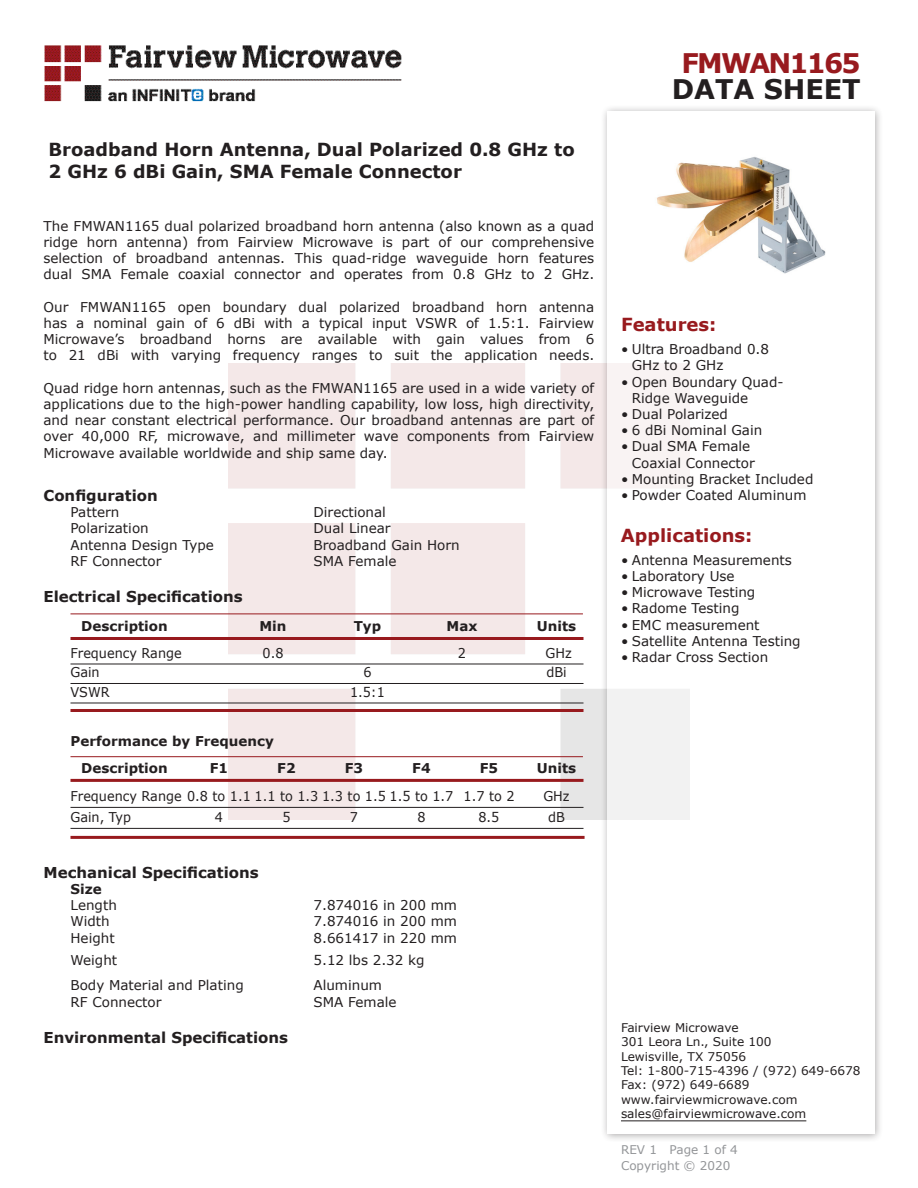
<style>
.page{position:relative;width:918px;height:1188px;background:#fff}
.page>*{position:absolute;margin:0;border:0;box-sizing:border-box;transform-origin:0 0}
.FM{font:700 27px "Verdana";letter-spacing:-.07em;color:#981a1e}
.t1{font:700 27px "Verdana";color:#231f20}
.Web_Description_Para{font:700 18px/21.6px "Verdana";color:#231f20}
.Applications_Header{font:700 18px "Verdana";color:#981a1e}
.Head1{font:700 15px "Verdana";color:#231f20}
.MarketingDescription{font:13.5px/16.2px "Verdana";color:#231f20;text-align:justify}
.Specs_Para{font:13.5px "Verdana";color:#231f20}
.Table_Body_Frequency{font:13.5px "Verdana";color:#231f20;scale:.95 1}
.Table-Body{font:13.5px "Verdana";color:#231f20;scale:.95 1}
.Table_Header_Frequen{font:700 13.5px "Verdana";color:#231f20}
.Table-Header{font:700 13.5px "Verdana";color:#231f20}
.Head2{font:700 13.5px "Verdana";color:#231f20}
.Head2_after_Head1{font:700 13.5px "Verdana";color:#231f20}
.FM_Info{font:12px "Verdana";color:#231f20}
.REV_Info{font:12px "Verdana";color:#939598}
</style>
<div class="page">
<img style="left:228px;top:364px;width:372px;height:456px">
<img style="left:44px;top:45px;width:358px;height:57px">
<hr style="left:70px;top:614px;width:513px;height:1px;background:#981a1e">
<hr style="left:70px;top:637px;width:514px;height:3px;background:#981a1e">
<hr style="left:70px;top:664px;width:514px;height:1px;background:#231f20">
<hr style="left:70px;top:683px;width:514px;height:1px;background:#231f20">
<hr style="left:70px;top:703px;width:514px;height:1px;background:#231f20">
<hr style="left:70px;top:709px;width:514px;height:3px;background:#981a1e">
<hr style="left:70px;top:756px;width:513px;height:1px;background:#981a1e">
<hr style="left:70px;top:779px;width:514px;height:3px;background:#981a1e">
<hr style="left:70px;top:807px;width:514px;height:1px;background:#231f20">
<hr style="left:70px;top:828px;width:514px;height:1px;background:#231f20">
<hr style="left:70px;top:836px;width:515px;height:3px;background:#981a1e">
<div style="left:600px;top:104px;width:284px;height:1039px;background:#231f20;opacity:.75"></div>
<div style="left:608px;top:111px;width:267px;height:1023px;background:#fff"></div>
<hr style="left:621px;top:1120px;width:185px;height:1px;background:#231f20">
<img style="left:656px;top:157px;width:170px;height:117px">
<p class="Web_Description_Para" style="left:49px;top:139px;width:528px">Broadband Horn Antenna, Dual Polarized 0.8 GHz to<br>2 GHz 6 dBi Gain, SMA Female Connector</p>
<p class="MarketingDescription" style="left:44px;top:217px;width:552px">The FMWAN1165 dual polarized broadband horn antenna (also known as a quad ridge horn antenna) from Fairview Microwave is part of our comprehensive selection of broadband antennas. This quad-ridge waveguide horn features dual SMA Female coaxial connector and operates from 0.8 GHz to 2 GHz.</p>
<p class="MarketingDescription" style="left:44px;top:298px;width:552px">Our FMWAN1165 open boundary dual polarized broadband horn antenna has a nominal gain of 6 dBi with a typical input VSWR of 1.5:1. Fairview Microwave’s broadband horns are available with gain values from 6 to 21 dBi with varying frequency ranges to suit the application needs.</p>
<p class="MarketingDescription" style="left:44px;top:379px;width:552px">Quad ridge horn antennas, such as the FMWAN1165 are used in a wide variety of applications due to the high-power handling capability, low loss, high directivity, and near constant electrical performance. Our broadband antennas are part of over 40,000 RF, microwave, and millimeter wave components from Fairview Microwave available worldwide and ship same day.</p>
<p class="Head1" style="left:44px;top:485px;width:116px">Configuration</p>
<p class="Specs_Para" style="left:70px;top:503px;width:50px">Pattern</p>
<p class="Specs_Para" style="left:314px;top:503px;width:74px">Directional</p>
<p class="Specs_Para" style="left:70px;top:519px;width:80px">Polarization</p>
<p class="Specs_Para" style="left:314px;top:519px;width:79px">Dual Linear</p>
<p class="Specs_Para" style="left:70px;top:536px;width:145px">Antenna Design Type</p>
<p class="Specs_Para" style="left:314px;top:536px;width:148px">Broadband Gain Horn</p>
<p class="Specs_Para" style="left:70px;top:552px;width:92px">RF Connector</p>
<p class="Specs_Para" style="left:314px;top:552px;width:85px">SMA Female</p>
<p class="Head1" style="left:44px;top:586px;width:201px">Electrical Specifications</p>
<p class="Table-Header" style="left:81px;top:617px;width:88px">Description</p>
<p class="Table-Header" style="left:259px;top:617px;width:29px">Min</p>
<p class="Table-Header" style="left:354px;top:617px;width:29px">Typ</p>
<p class="Table-Header" style="left:447px;top:617px;width:32px">Max</p>
<p class="Table-Header" style="left:537px;top:617px;width:41px">Units</p>
<p class="Table-Body" style="left:70px;top:644px;width:119px">Frequency Range</p>
<p class="Table-Body" style="left:263px;top:644px;width:24px">0.8</p>
<p class="Table-Body" style="left:458px;top:644px;width:10px">2</p>
<p class="Table-Body" style="left:546px;top:644px;width:29px">GHz</p>
<p class="Table-Body" style="left:70px;top:663px;width:32px">Gain</p>
<p class="Table-Body" style="left:363px;top:663px;width:10px">6</p>
<p class="Table-Body" style="left:546px;top:663px;width:23px">dBi</p>
<p class="Table-Body" style="left:70px;top:683px;width:43px">VSWR</p>
<p class="Table-Body" style="left:350px;top:683px;width:38px">1.5:1</p>
<p class="Head2" style="left:70px;top:732px;width:205px">Performance by Frequency</p>
<p class="Table_Header_Frequen" style="left:81px;top:758px;width:88px">Description</p>
<p class="Table_Header_Frequen" style="left:210px;top:758px;width:20px">F1</p>
<p class="Table_Header_Frequen" style="left:277px;top:758px;width:20px">F2</p>
<p class="Table_Header_Frequen" style="left:345px;top:758px;width:20px">F3</p>
<p class="Table_Header_Frequen" style="left:412px;top:758px;width:20px">F4</p>
<p class="Table_Header_Frequen" style="left:480px;top:758px;width:20px">F5</p>
<p class="Table_Header_Frequen" style="left:537px;top:758px;width:41px">Units</p>
<p class="Table_Body_Frequency" style="left:70px;top:787px;width:469px">Frequency Range 0.8 to 1.1 1.1 to 1.3 1.3 to 1.5 1.5 to 1.7 1.7 to 2</p>
<p class="Table_Body_Frequency" style="left:543px;top:787px;width:29px">GHz</p>
<p class="Table_Body_Frequency" style="left:70px;top:808px;width:65px">Gain, Typ</p>
<p class="Table_Body_Frequency" style="left:215px;top:808px;width:10px">4</p>
<p class="Table_Body_Frequency" style="left:282px;top:808px;width:10px">5</p>
<p class="Table_Body_Frequency" style="left:350px;top:808px;width:10px">7</p>
<p class="Table_Body_Frequency" style="left:417px;top:808px;width:10px">8</p>
<p class="Table_Body_Frequency" style="left:479px;top:808px;width:24px">8.5</p>
<p class="Table_Body_Frequency" style="left:548px;top:808px;width:19px">dB</p>
<p class="Head1" style="left:44px;top:862px;width:217px">Mechanical Specifications</p>
<p class="Head2_after_Head1" style="left:70px;top:880px;width:33px">Size</p>
<p class="Specs_Para" style="left:70px;top:896px;width:48px">Length</p>
<p class="Specs_Para" style="left:314px;top:896px;width:145px">7.874016 in 200 mm</p>
<p class="Specs_Para" style="left:70px;top:912px;width:41px">Width</p>
<p class="Specs_Para" style="left:314px;top:912px;width:145px">7.874016 in 200 mm</p>
<p class="Specs_Para" style="left:70px;top:929px;width:46px">Height</p>
<p class="Specs_Para" style="left:314px;top:929px;width:145px">8.661417 in 220 mm</p>
<p class="Specs_Para" style="left:70px;top:951px;width:48px">Weight</p>
<p class="Specs_Para" style="left:314px;top:951px;width:113px">5.12 lbs 2.32 kg</p>
<p class="Specs_Para" style="left:70px;top:976px;width:175px">Body Material and Plating</p>
<p class="Specs_Para" style="left:314px;top:976px;width:70px">Aluminum</p>
<p class="Specs_Para" style="left:70px;top:992px;width:92px">RF Connector</p>
<p class="Specs_Para" style="left:314px;top:992px;width:85px">SMA Female</p>
<p class="Head1" style="left:44px;top:1027px;width:246px">Environmental Specifications</p>
<p class="FM" style="left:682px;top:44px;width:181px">FMWAN1165</p>
<p class="t1" style="left:672px;top:70px;width:191px">DATA SHEET</p>
<p class="Applications_Header" style="left:621px;top:312px;width:97px">Features:</p>
<p class="MarketingDescription" style="left:632px;top:341px;width:139px;text-indent:-11px">• Ultra Broadband 0.8<br>GHz to 2 GHz</p>
<p class="MarketingDescription" style="left:632px;top:373px;width:153px;text-indent:-11px">• Open Boundary Quad-<br>Ridge Waveguide</p>
<p class="MarketingDescription" style="left:621px;top:406px;width:109px">• Dual Polarized</p>
<p class="MarketingDescription" style="left:621px;top:422px;width:143px">• 6 dBi Nominal Gain</p>
<p class="MarketingDescription" style="left:632px;top:438px;width:125px;text-indent:-11px">• Dual SMA Female<br>Coaxial Connector</p>
<p class="MarketingDescription" style="left:621px;top:471px;width:194px">• Mounting Bracket Included</p>
<p class="MarketingDescription" style="left:621px;top:487px;width:187px">• Powder Coated Aluminum</p>
<p class="Applications_Header" style="left:621px;top:523px;width:133px">Applications:</p>
<p class="MarketingDescription" style="left:621px;top:552px;width:172px">• Antenna Measurements</p>
<p class="MarketingDescription" style="left:621px;top:568px;width:115px">• Laboratory Use</p>
<p class="MarketingDescription" style="left:621px;top:584px;width:136px">• Microwave Testing</p>
<p class="MarketingDescription" style="left:621px;top:600px;width:120px">• Radome Testing</p>
<p class="MarketingDescription" style="left:621px;top:616px;width:140px">• EMC measurement</p>
<p class="MarketingDescription" style="left:621px;top:633px;width:181px">• Satellite Antenna Testing</p>
<p class="MarketingDescription" style="left:621px;top:649px;width:149px">• Radar Cross Section</p>
<p class="FM_Info" style="left:621px;top:1019px;width:119px">Fairview Microwave</p>
<p class="FM_Info" style="left:621px;top:1034px;width:152px">301 Leora Ln., Suite 100</p>
<p class="FM_Info" style="left:621px;top:1048px;width:127px">Lewisville, TX 75056</p>
<p class="FM_Info" style="left:621px;top:1062px;width:241px">Tel: 1-800-715-4396 / (972) 649-6678</p>
<p class="FM_Info" style="left:621px;top:1077px;width:130px">Fax: (972) 649-6689</p>
<p class="FM_Info" style="left:621px;top:1091px;width:178px">www.fairviewmicrowave.com</p>
<p class="FM_Info" style="left:621px;top:1106px;width:187px">sales@fairviewmicrowave.com</p>
<p class="REV_Info" style="left:621px;top:1141px;width:118px">REV 1 Page 1 of 4</p>
<p class="REV_Info" style="left:621px;top:1157px;width:111px">Copyright © 2020</p>
</div>
